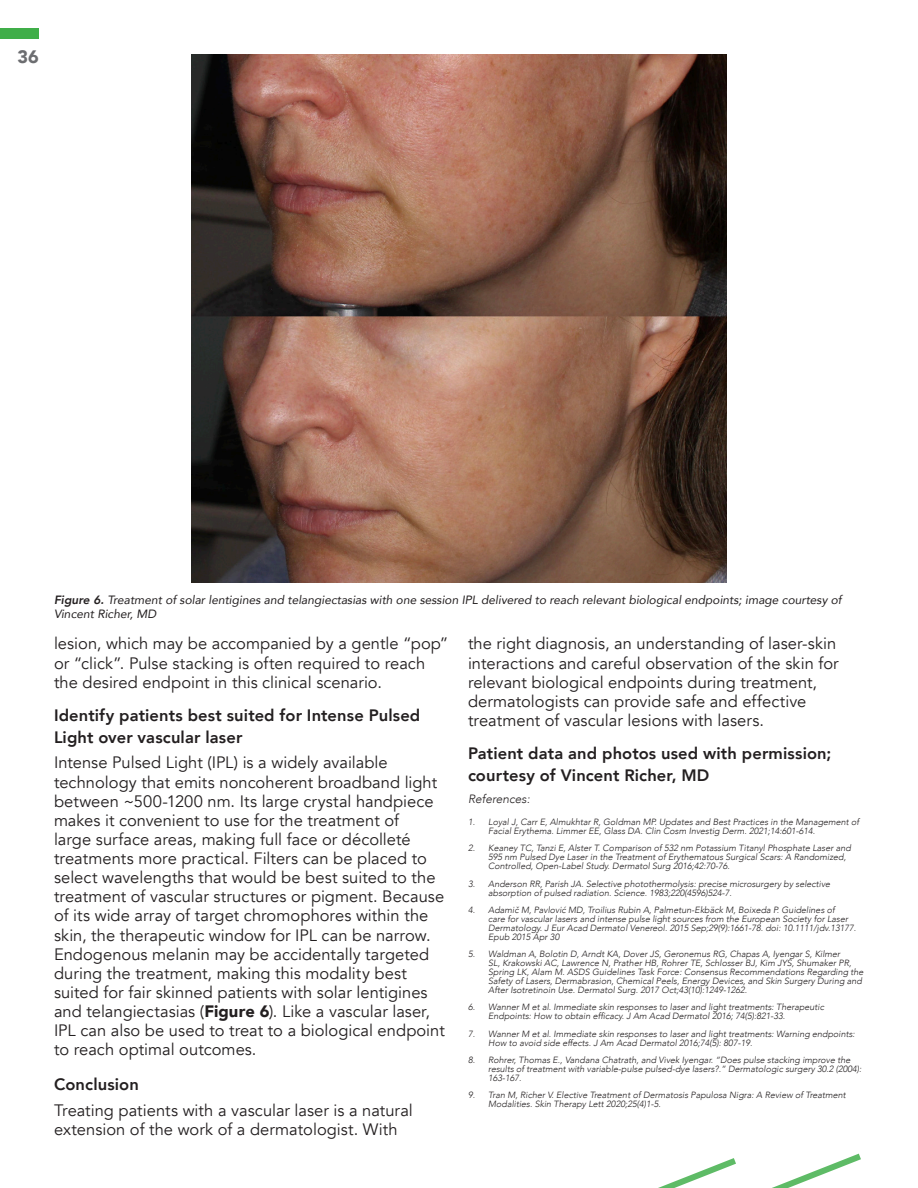
<style>
.page{position:relative;width:918px;height:1188px;background:#fff}
.page>*{position:absolute;margin:0;border:0;box-sizing:border-box;transform-origin:0 0}
.t1{font:900 18px "Avenir";color:#6c6d70}
.t2{font:16.5px/19.2px "Avenir";color:#231f20}
.t3{font:800 16.5px/21.6px "Avenir";letter-spacing:.01em;color:#231f20}
.t4{font:italic 12px/14.4px "Avenir";color:#231f20}
.t5{font:italic 300 12px "Avenir";color:#231f20}
.t6{font:italic 300 9px/9px "Avenir";color:#231f20}
.s1{font-weight:800}
.s2{font-weight:900}
</style>
<div class="page">
<div style="left:0;top:28px;width:39px;height:11px;background:#40ae49"></div>
<img style="left:191px;top:54px;width:536px;height:528px">
<svg style="left:658px;top:1153px;width:203px;height:35px"></svg>
<h1 class="t1" style="left:17px;top:42px;width:23px">36</h1>
<p class="t4" style="left:54px;top:592px;width:789px"><span class="s1">Figure 6.</span> Treatment of solar lentigines and telangiectasias with one session IPL delivered to reach relevant biological endpoints; image courtesy of<br>Vincent Richer, MD</p>
<p class="t2" style="left:54px;top:634px;width:396px">lesion, which may be accompanied by a gentle “pop” or “click”. Pulse stacking is often required to reach the desired endpoint in this clinical scenario.</p>
<p class="t3" style="left:54px;top:704px;width:368px">Identify patients best suited for Intense Pulsed<br>Light over vascular laser</p>
<p class="t2" style="left:54px;top:753px;width:392px">Intense Pulsed Light (IPL) is a widely available technology that emits noncoherent broadband light between ~500-1200 nm. Its large crystal handpiece makes it convenient to use for the treatment of<br>large surface areas, making full face or décolleté treatments more practical. Filters can be placed to select wavelengths that would be best suited to the treatment of vascular structures or pigment. Because of its wide array of target chromophores within the skin, the therapeutic window for IPL can be narrow.<br>Endogenous melanin may be accidentally targeted during the treatment, making this modality best suited for fair skinned patients with solar lentigines and telangiectasias (<span class="s2">Figure 6</span>). Like a vascular laser, IPL can also be used to treat to a biological endpoint to reach optimal outcomes.</p>
<p class="t3" style="left:54px;top:1074px;width:86px">Conclusion</p>
<p class="t2" style="left:54px;top:1101px;width:360px">Treating patients with a vascular laser is a natural extension of the work of a dermatologist. With</p>
<p class="t2" style="left:468px;top:634px;width:372px">the right diagnosis, an understanding of laser-skin interactions and careful observation of the skin for relevant biological endpoints during treatment, dermatologists can provide safe and effective treatment of vascular lesions with lasers.</p>
<p class="t3" style="left:468px;top:743px;width:365px">Patient data and photos used with permission; courtesy of Vincent Richer, MD</p>
<p class="t5" style="left:468px;top:791px;width:63px">References:</p>
<p class="t6" style="left:488px;top:817px;width:372px;text-indent:-20px">1. Loyal J, Carr E, Almukhtar R, Goldman MP. Updates and Best Practices in the Management of<br>Facial Erythema. Limmer EE, Glass DA. Clin Cosm Investig Derm. 2021;14:601-614.</p>
<p class="t6" style="left:488px;top:844px;width:364px;text-indent:-20px">2. Keaney TC, Tanzi E, Alster T. Comparison of 532 nm Potassium Titanyl Phosphate Laser and<br>595 nm Pulsed Dye Laser in the Treatment of Erythematous Surgical Scars: A Randomized,<br>Controlled, Open-Label Study. Dermatol Surg 2016;42:70-76.</p>
<p class="t6" style="left:488px;top:879px;width:343px;text-indent:-20px">3. Anderson RR, Parish JA. Selective photothermolysis: precise microsurgery by selective absorption of pulsed radiation. Science. 1983;220(4596)524-7.</p>
<p class="t6" style="left:488px;top:905px;width:369px;text-indent:-20px">4. Adamič M, Pavlović MD, Troilius Rubin A, Palmetun-Ekbäck M, Boixeda P. Guidelines of<br>care for vascular lasers and intense pulse light sources from the European Society for Laser Dermatology. J Eur Acad Dermatol Venereol. 2015 Sep;29(9):1661-78. doi: 10.1111/jdv.13177.<br>Epub 2015 Apr 30</p>
<p class="t6" style="left:488px;top:949px;width:377px;text-indent:-20px">5. Waldman A, Bolotin D, Arndt KA, Dover JS, Geronemus RG, Chapas A, Iyengar S, Kilmer<br>SL, Krakowski AC, Lawrence N, Prather HB, Rohrer TE, Schlosser BJ, Kim JYS, Shumaker PR, Spring LK, Alam M. ASDS Guidelines Task Force: Consensus Recommendations Regarding the Safety of Lasers, Dermabrasion, Chemical Peels, Energy Devices, and Skin Surgery During and After Isotretinoin Use. Dermatol Surg. 2017 Oct;43(10):1249-1262.</p>
<p class="t6" style="left:488px;top:1003px;width:337px;text-indent:-20px">6. Wanner M et al. Immediate skin responses to laser and light treatments: Therapeutic<br>Endpoints: How to obtain efficacy. J Am Acad Dermatol 2016; 74(5):821-33.</p>
<p class="t6" style="left:488px;top:1029px;width:368px;text-indent:-20px">7. Wanner M et al. Immediate skin responses to laser and light treatments: Warning endpoints:<br>How to avoid side effects. J Am Acad Dermatol 2016;74(5): 807-19.</p>
<p class="t6" style="left:488px;top:1055px;width:375px;text-indent:-20px">8. Rohrer, Thomas E., Vandana Chatrath, and Vivek Iyengar. “Does pulse stacking improve the results of treatment with variable-pulse pulsed-dye lasers?.” Dermatologic surgery 30.2 (2004):<br>163-167.</p>
<p class="t6" style="left:488px;top:1090px;width:359px;text-indent:-20px">9. Tran M, Richer V. Elective Treatment of Dermatosis Papulosa Nigra: A Review of Treatment<br>Modalities. Skin Therapy Lett 2020;25(4)1-5.</p>
</div>
